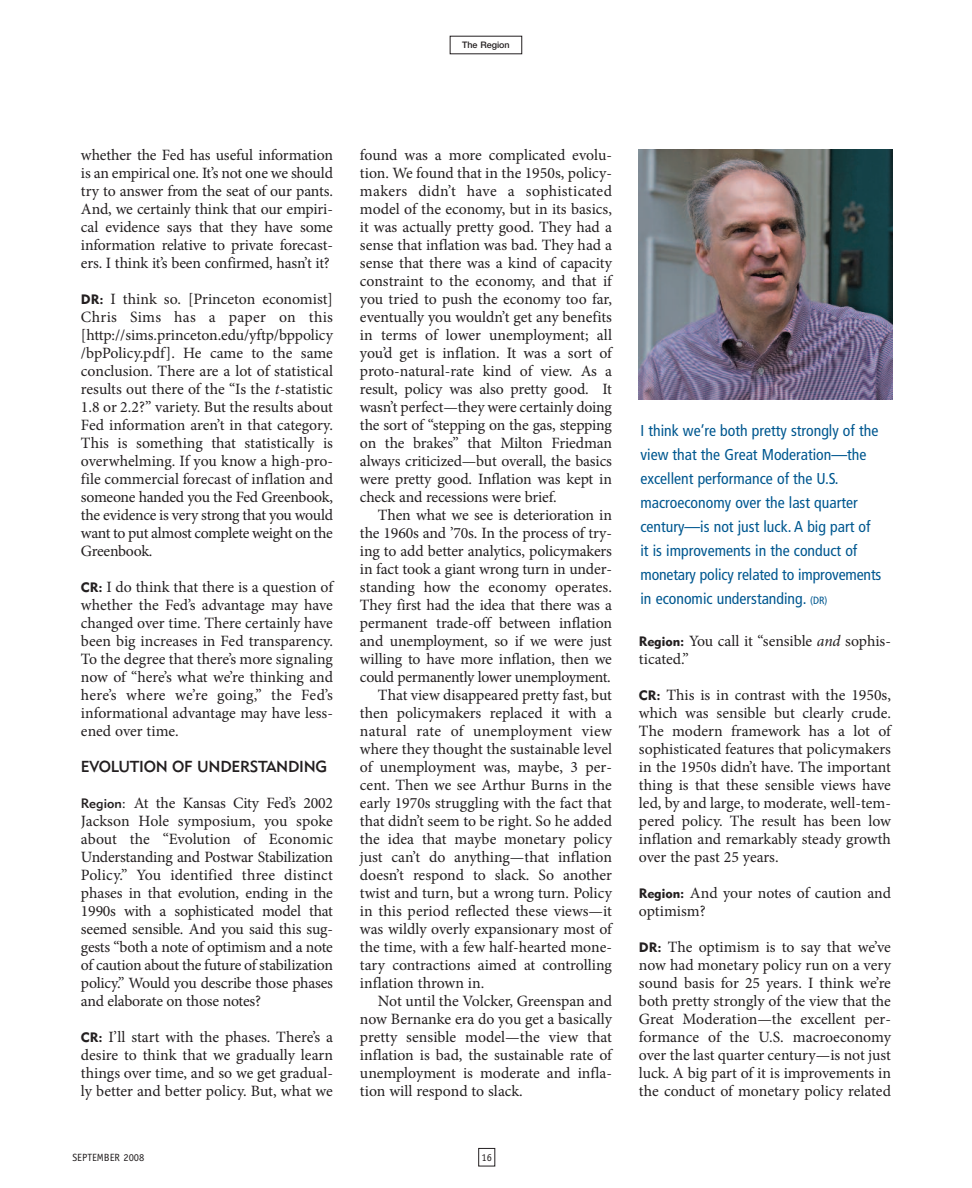
<style>
.page{position:relative;width:972px;height:1188px;background:#fff}
.page>*{position:absolute;margin:0;border:0;box-sizing:border-box;transform-origin:0 0}
.t1{font:15.75px/18px "Minion Pro";letter-spacing:-.005em;color:#231f20;text-align:justify}
.t2{font:condensed 15.75px/24px "Frutiger";color:#005890}
.t3{font:15.75px "Minion Pro";letter-spacing:.015em;color:#231f20}
.t4{font:15.75px "Geometric 415 BT Medium A";letter-spacing:-.015em;color:#231f20}
.t5{font:10.5px "Officina Sans";color:#231f20}
.t6{font:500 9px "Helvetica Neue";color:#231f20}
.s1{font-family:"Geometric 415 BT Black A";font-size:13.5px}
.s2{font-style:italic}
.s3{font-family:"Geometric 415 BT Medium A";font-size:13.5px}
.s4{font-size:10.5px}
</style>
<div class="page">
<div style="left:478px;top:1148px;width:17px;height:18px;border:1px solid #231f20"></div>
<img style="left:638px;top:149px;width:255px;height:250px">
<p class="t6" style="left:462px;top:42px;width:49px">The Region</p>
<p class="t1" style="left:81px;top:147px;width:254px">whether the Fed has useful information is an empirical one. It’s not one we should try to answer from the seat of our pants.<br>And, we certainly think that our empiri&shy;cal evidence says that they have some information relative to private forecast&shy;ers. I think it’s been confirmed, hasn’t it?</p>
<p class="t1" style="left:81px;top:291px;width:254px"><span class="s1">DR:</span> I think so. [Princeton economist] Chris Sims has a paper on this [http://sims.princeton.edu/yftp/bppolicy /bpPolicy.pdf]. He came to the same conclusion. There are a lot of statistical results out there of the “Is the <span class="s2">t</span>-statistic 1.8 or 2.2?” variety. But the results about Fed information aren’t in that category.<br>This is something that statistically is overwhelming. If you know a high-pro&shy;file commercial forecast of inflation and someone handed you the Fed Greenbook, the evidence is very strong that you would want to put almost complete weight on the Greenbook.</p>
<p class="t1" style="left:81px;top:579px;width:254px"><span class="s1">CR:</span> I do think that there is a question of whether the Fed’s advantage may have changed over time. There certainly have been big increases in Fed transparency.<br>To the degree that there’s more signaling now of “here’s what we’re thinking and here’s where we’re going,” the Fed’s informational advantage may have less&shy;ened over time.</p>
<p class="t4" style="left:81px;top:761px;width:248px">EVOLUTION OF UNDERSTANDING</p>
<p class="t1" style="left:81px;top:795px;width:254px"><span class="s3">Region:</span> At the Kansas City Fed’s 2002<br>Jackson Hole symposium, you spoke about the “Evolution of Economic Understanding and Postwar Stabilization Policy.” You identified three distinct phases in that evolution, ending in the 1990s with a sophisticated model that seemed sensible. And you said this sug&shy;gests “both a note of optimism and a note of caution about the future of stabilization policy.” Would you describe those phases and elaborate on those notes?</p>
<p class="t1" style="left:81px;top:1029px;width:254px"><span class="s1">CR:</span> I’ll start with the phases. There’s a desire to think that we gradually learn things over time, and so we get gradual&shy;ly better and better policy. But, what we</p>
<p class="t1" style="left:360px;top:147px;width:254px">found was a more complicated evolu&shy;tion. We found that in the 1950s, policy&shy;makers didn’t have a sophisticated model of the economy, but in its basics, it was actually pretty good. They had a sense that inflation was bad. They had a sense that there was a kind of capacity constraint to the economy, and that if you tried to push the economy too far, eventually you wouldn’t get any benefits in terms of lower unemployment; all you’d get is inflation. It was a sort of proto-natural-rate kind of view. As a result, policy was also pretty good. It wasn’t perfect—they were certainly doing the sort of “stepping on the gas, stepping on the brakes” that Milton Friedman always criticized—but overall, the basics were pretty good. Inflation was kept in check and recessions were brief.</p>
<p class="t1" style="left:378px;top:507px;width:235px">Then what we see is deterioration in</p>
<p class="t1" style="left:360px;top:525px;width:254px">the 1960s and ’70s. In the process of try-</p>
<p class="t1" style="left:360px;top:543px;width:253px">ing to add better analytics, policymakers</p>
<p class="t1" style="left:360px;top:561px;width:254px">in fact took a giant wrong turn in under-</p>
<p class="t1" style="left:360px;top:579px;width:254px">standing how the economy operates.</p>
<p class="t1" style="left:360px;top:597px;width:254px">They first had the idea that there was a</p>
<p class="t1" style="left:360px;top:615px;width:254px">permanent trade-off between inflation</p>
<p class="t1" style="left:360px;top:633px;width:254px">and unemployment, so if we were just</p>
<p class="t1" style="left:360px;top:651px;width:254px">willing to have more inflation, then we</p>
<p class="t1" style="left:360px;top:669px;width:252px">could permanently lower unemployment.</p>
<p class="t1" style="left:378px;top:687px;width:236px">That view disappeared pretty fast, but</p>
<p class="t1" style="left:360px;top:705px;width:253px">then policymakers replaced it with a</p>
<p class="t3" style="left:360px;top:725px;width:254px">natural rate of unemployment view</p>
<p class="t1" style="left:360px;top:741px;width:254px">where they thought the sustainable level</p>
<p class="t1" style="left:360px;top:759px;width:254px">of unemployment was, maybe, 3 per-</p>
<p class="t1" style="left:360px;top:777px;width:254px">cent. Then we see Arthur Burns in the</p>
<p class="t1" style="left:360px;top:795px;width:254px">early 1970s struggling with the fact that</p>
<p class="t1" style="left:360px;top:813px;width:254px">that didn’t seem to be right. So he added</p>
<p class="t1" style="left:360px;top:831px;width:254px">the idea that maybe monetary policy</p>
<p class="t1" style="left:360px;top:849px;width:254px">just can’t do anything—that inflation</p>
<p class="t1" style="left:360px;top:867px;width:253px">doesn’t respond to slack. So another</p>
<p class="t1" style="left:360px;top:885px;width:254px">twist and turn, but a wrong turn. Policy</p>
<p class="t1" style="left:360px;top:903px;width:254px">in this period reflected these views—it</p>
<p class="t1" style="left:360px;top:921px;width:254px">was wildly overly expansionary most of</p>
<p class="t1" style="left:360px;top:939px;width:253px">the time, with a few half-hearted mone-</p>
<p class="t1" style="left:360px;top:957px;width:254px">tary contractions aimed at controlling</p>
<p class="t1" style="left:360px;top:975px;width:126px">inflation thrown in.</p>
<p class="t1" style="left:378px;top:993px;width:236px">Not until the Volcker, Greenspan and</p>
<p class="t1" style="left:360px;top:1011px;width:253px">now Bernanke era do you get a basically</p>
<p class="t1" style="left:360px;top:1029px;width:254px">pretty sensible model—the view that</p>
<p class="t1" style="left:360px;top:1047px;width:254px">inflation is bad, the sustainable rate of</p>
<p class="t1" style="left:360px;top:1065px;width:253px">unemployment is moderate and infla-</p>
<p class="t1" style="left:360px;top:1083px;width:164px">tion will respond to slack.</p>
<p class="t5" style="left:72px;top:1153px;width:74px">SEPTEMBER 2008</p>
<p class="t5" style="left:482px;top:1153px;width:12px">16</p>
<p class="t2" style="left:640px;top:420px;width:242px">I think we’re both pretty strongly of the view that the Great Moderation—the excellent performance of the U.S. macroeconomy over the last quarter century—is not just luck. A big part of it is improvements in the conduct of monetary policy related to improvements in economic understanding. <span class="s4">(DR)</span></p>
<p class="t1" style="left:639px;top:634px;width:254px"><span class="s1">Region:</span> You call it “sensible <span class="s2">and</span> sophis&shy;ticated.”</p>
<p class="t1" style="left:639px;top:688px;width:254px"><span class="s1">CR:</span> This is in contrast with the 1950s, which was sensible but clearly crude.<br>The modern framework has a lot of sophisticated features that policymakers in the 1950s didn’t have. The important thing is that these sensible views have led, by and large, to moderate, well-tem&shy;pered policy. The result has been low inflation and remarkably steady growth over the past 25 years.</p>
<p class="t1" style="left:639px;top:886px;width:254px"><span class="s1">Region:</span> And your notes of caution and optimism?</p>
<p class="t1" style="left:639px;top:940px;width:254px"><span class="s1">DR:</span> The optimism is to say that we’ve now had monetary policy run on a very sound basis for 25 years. I think we’re both pretty strongly of the view that the Great Moderation—the excellent per&shy;formance of the U.S. macroeconomy over the last quarter century—is not just luck. A big part of it is improvements in the conduct of monetary policy related</p>
</div>
